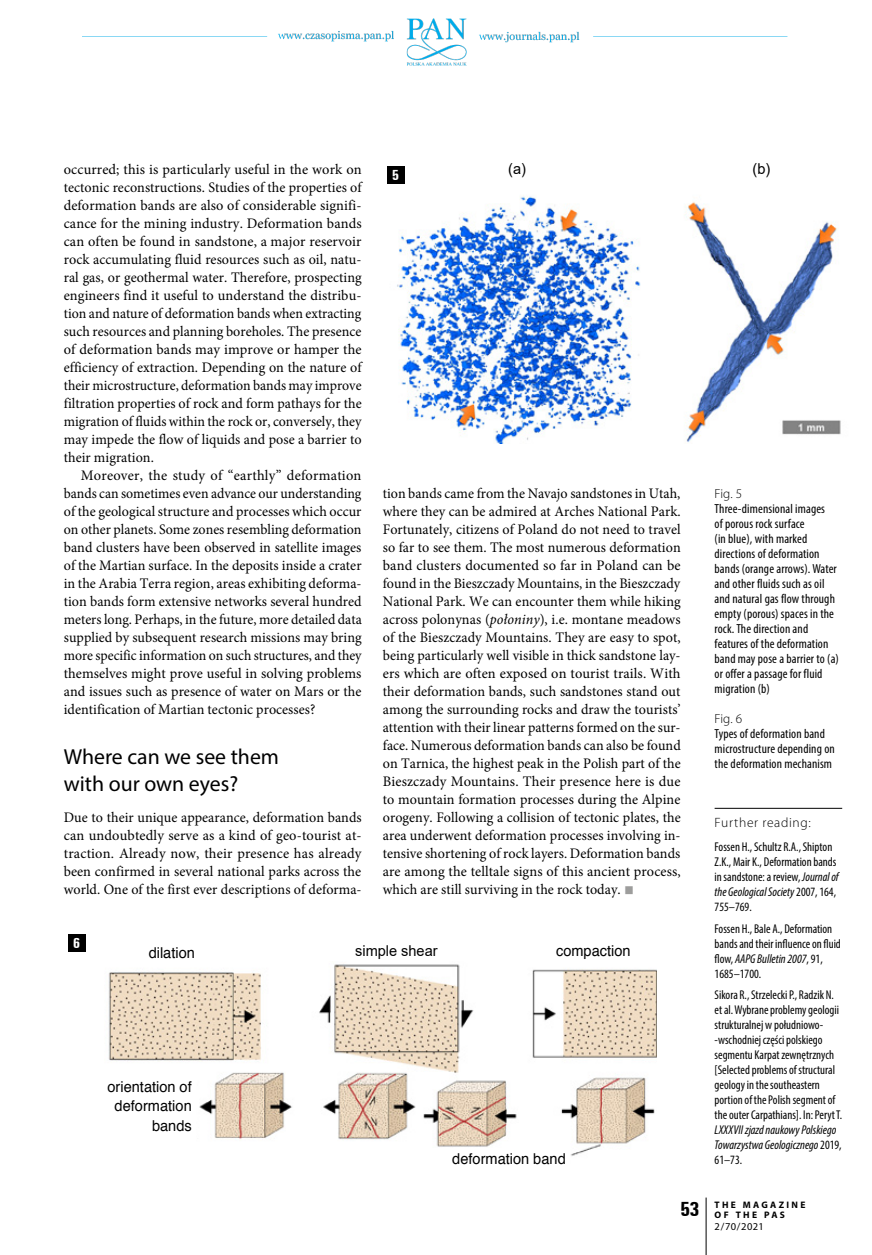
<style>
.page{position:relative;width:872px;height:1255px;background:#fff}
.page>*{position:absolute;margin:0;border:0;box-sizing:border-box;transform-origin:0 0}
.t1{font:21.75px/27px "Myriad Pro";color:#000}
.t2{font:15px/19.5px "Helvetica";color:#000;text-align:right}
.t3{font:15px "Arial";color:#000}
.t4{font:700 condensed 15px "Unitus TEE";color:#fff}
.t5{font:14.55px/18px "Minion Pro";letter-spacing:.005em;color:#000;text-align:justify}
.t6{font:14.55px/18px "Minion Pro";letter-spacing:.005em;color:#000;text-align:justify;scale:.96 1}
.t7{font:300 13.5px "Myriad Pro";letter-spacing:.05em;color:#000}
.t8{font:condensed 13.2px/15px "Myriad Pro";letter-spacing:.01em;color:#000}
.t9{font:300 13.2px "Myriad Pro";letter-spacing:-.005em;color:#000}
.t10{font:condensed 12.75px/15px "Myriad Pro";color:#000}
.t11{font:italic condensed 12.75px/15px "Myriad Pro";color:#000}
.t12{font:10.5px "Myriad Pro";letter-spacing:.04em;color:#000}
.t13{font:700 9.45px/10.5px "Myriad Pro";letter-spacing:.245em;color:#000}
.s1{font-style:italic}
.s2{font-size:27px;color:#9d9d9c}
.s3{font-style:normal}
.s4{font-family:"Unitus TEE";font-stretch:condensed;font-size:21px}
</style>
<div class="page">
<img style="left:82px;top:18px;width:706px;height:48px">
<hr style="left:706px;top:1197px;width:1px;height:57px;background:#000">
<hr style="left:714px;top:808px;width:128px;height:1px;background:#000">
<img style="left:397px;top:195px;width:444px;height:248px">
<img style="left:108px;top:964px;width:549px;height:192px">
<div style="left:387px;top:167px;width:17px;height:17px;background:#000"></div>
<div style="left:68px;top:934px;width:17px;height:17px;background:#000"></div>
<div style="left:72px;top:1075px;width:124px;height:73px;background:#fff"></div>
<div style="left:432px;top:1148px;width:137px;height:22px;background:#fff"></div>
<p class="t3" style="left:508px;top:158px;width:19px">(a)</p>
<p class="t3" style="left:752px;top:158px;width:19px">(b)</p>
<p class="t5" style="left:64px;top:160px;width:299px">occurred; this is particularly useful in the work on tectonic reconstructions. Studies of the properties of deformation bands are also of considerable signifi&shy;cance for the mining industry. Deformation bands can often be found in sandstone, a major reservoir rock accumulating fluid resources such as oil, natu&shy;ral gas, or geothermal water. Therefore, prospecting engineers find it useful to understand the distribu&shy;tion and nature of deformation bands when extracting such resources and planning boreholes. The presence of deformation bands may improve or hamper the efficiency of extraction. Depending on the nature of their microstructure, deformation bands may improve filtration properties of rock and form pathays for the migration of fluids within the rock or, conversely, they may impede the flow of liquids and pose a barrier to their migration.</p>
<p class="t5" style="left:64px;top:466px;width:299px;text-indent:17px">Moreover, the study of “earthly” deformation bands can sometimes even advance our understanding of the geological structure and processes which occur on other planets. Some zones resembling deformation band clusters have been observed in satellite images of the Martian surface. In the deposits inside a crater in the Arabia Terra region, areas exhibiting deforma&shy;tion bands form extensive networks several hundred meters long. Perhaps, in the future, more detailed data supplied by subsequent research missions may bring more specific information on such structures, and they themselves might prove useful in solving problems and issues such as presence of water on Mars or the identification of Martian tectonic processes?</p>
<h1 class="t1" style="left:64px;top:742px;width:217px">Where can we see them with our own eyes?</h1>
<p class="t5" style="left:64px;top:808px;width:299px">Due to their unique appearance, deformation bands can undoubtedly serve as a kind of geo-tourist at&shy;traction. Already now, their presence has already been confirmed in several national parks across the world. One of the first ever descriptions of deforma-</p>
<p class="t4" style="left:392px;top:167px;width:9px">5</p>
<p class="t6" style="left:383px;top:484px;width:312px">tion bands came from the Navajo sandstones in Utah, where they can be admired at Arches National Park.<br>Fortunately, citizens of Poland do not need to travel so far to see them. The most numerous deformation band clusters documented so far in Poland can be found in the Bieszczady Mountains, in the Bieszczady National Park. We can encounter them while hiking across polonynas (<span class="s1">połoniny</span>), i.e. montane meadows of the Bieszczady Mountains. They are easy to spot, being particularly well visible in thick sandstone lay&shy;ers which are often exposed on tourist trails. With their deformation bands, such sandstones stand out among the surrounding rocks and draw the tourists’ attention with their linear patterns formed on the sur&shy;face. Numerous deformation bands can also be found on Tarnica, the highest peak in the Polish part of the Bieszczady Mountains. Their presence here is due to mountain formation processes during the Alpine orogeny. Following a collision of tectonic plates, the area underwent deformation processes involving in&shy;tensive shortening of rock layers. Deformation bands are among the telltale signs of this ancient process, which are still surviving in the rock today. <span class="s2">■</span></p>
<p class="t9" style="left:714px;top:485px;width:29px">Fig. 5</p>
<p class="t8" style="left:714px;top:500px;width:126px">Three-dimensional images<br>of porous rock surface<br>(in blue), with marked directions of deformation bands (orange arrows). Water and other fluids such as oil and natural gas flow through empty (porous) spaces in the rock. The direction and features of the deformation band may pose a barrier to (a) or offer a passage for fluid migration (b)</p>
<p class="t9" style="left:714px;top:710px;width:29px">Fig. 6</p>
<p class="t8" style="left:714px;top:725px;width:122px">Types of deformation band microstructure depending on the deformation mechanism</p>
<p class="t7" style="left:714px;top:814px;width:98px">Further reading:</p>
<p class="t10" style="left:714px;top:839px;width:126px">Fossen H., Schultz R.A., Shipton<br>Z.K., Mair K., Deformation bands in sandstone: a review, <span class="s1">Journal of the Geological Society</span> 2007, 164,<br>755–769.</p>
<p class="t10" style="left:714px;top:920px;width:128px">Fossen H., Bale A., Deformation bands and their influence on fluid flow, <span class="s1">AAPG Bulletin 2007</span>, 91,<br>1685–1700.</p>
<p class="t10" style="left:714px;top:987px;width:129px">Sikora R., Strzelecki P., Radzik N. et al. Wybrane problemy geologii strukturalnej w południowo--wschodniej części polskiego segmentu Karpat zewnętrznych [Selected problems of structural geology in the southeastern portion of the Polish segment of the outer Carpathians]. In: Peryt T.</p>
<p class="t11" style="left:714px;top:1122px;width:129px">LXXXVII zjazd naukowy Polskiego<br>Towarzystwa Geologicznego <span class="s3">2019,<br>61–73.</span></p>
<p class="t4" style="left:73px;top:934px;width:9px">6</p>
<p class="t3" style="left:355px;top:940px;width:84px">simple shear</p>
<p class="t2" style="left:149px;top:943px;width:48px">dilation</p>
<p class="t2" style="left:556px;top:941px;width:76px">compaction</p>
<p class="t2" style="left:107px;top:1077px;width:86px">orientation of deformation bands</p>
<p class="t2" style="left:452px;top:1149px;width:115px">deformation band</p>
<p class="t13" style="left:714px;top:1198px;width:92px;text-indent:-34px"><span class="s4">53</span> THE MAGAZINE<br>OF THE PAS</p>
<p class="t12" style="left:714px;top:1220px;width:51px">2/70/2021</p>
</div>
